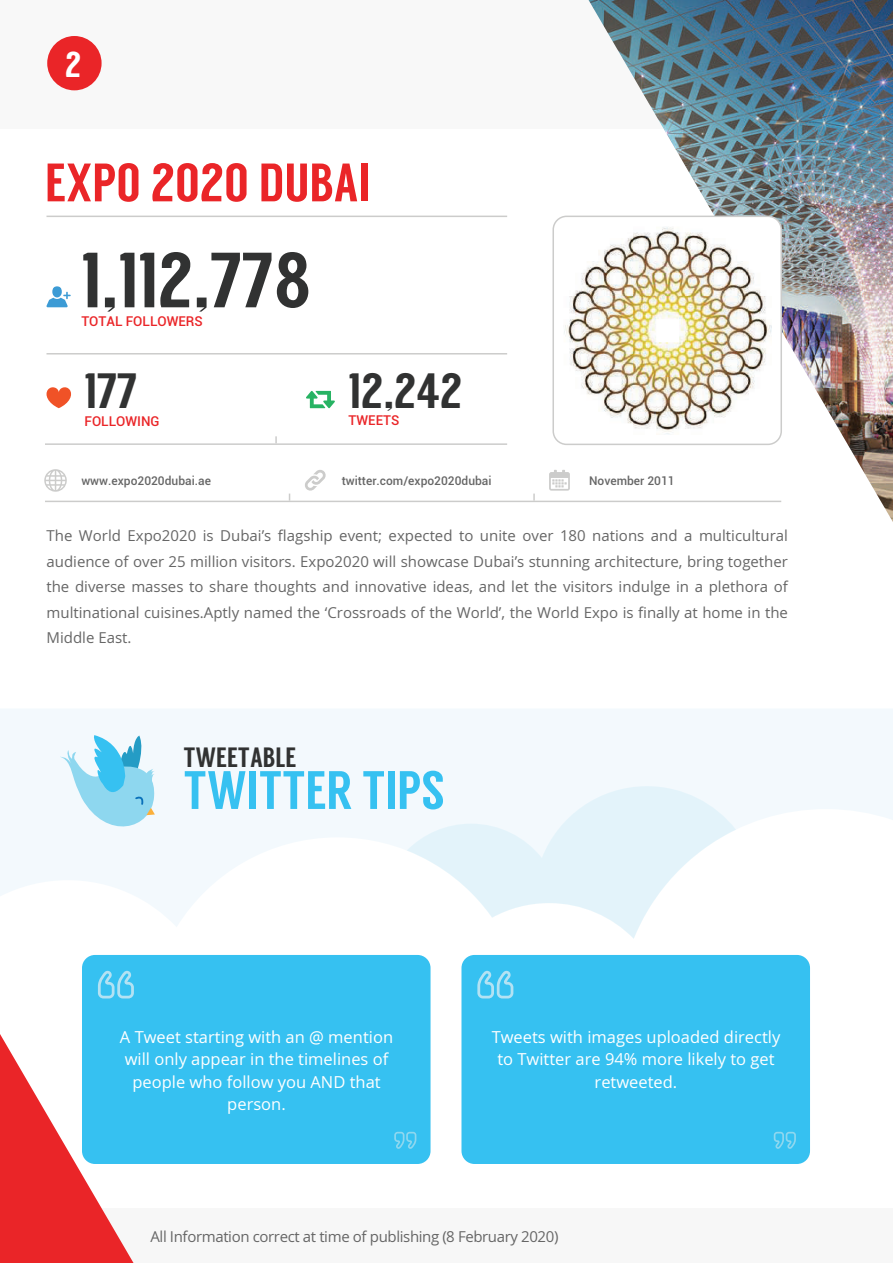
<style>
.page{position:relative;width:893px;height:1263px;background:#fff}
.page>*{position:absolute;margin:0;border:0;box-sizing:border-box;transform-origin:0 0}
.t1{font:78px "Langdon";color:#313232}
.t2{font:54px "Langdon";color:#ea2528}
.t3{font:54px "Langdon";color:#36c1f1}
.t4{font:49.5px "Langdon";color:#313232}
.t5{font:36px "Langdon";color:#fff}
.t6{font:27.9px "Langdon";color:#313232}
.t7{font:16.5px/22.5px "Open Sans";color:#fff;text-align:center}
.t8{font:15px/25.5px "Open Sans";letter-spacing:-.025em;color:#666;text-align:justify}
.t9{font:500 13.5px "Roboto";color:#ea2528}
.t10{font:500 12px "Roboto";color:#666}
</style>
<div class="page">
<div style="left:0;top:0;width:893px;height:129px;background:#f8f8f8"></div>
<div style="left:0;top:1208px;width:893px;height:55px;background:#f7f7f7"></div>
<img style="left:588px;top:0;width:305px;height:522px">
<svg style="left:0;top:1034px;width:134px;height:229px"></svg>
<hr style="left:46px;top:353px;width:461px;height:1px;background:#cccccb">
<hr style="left:46px;top:216px;width:461px;height:1px;background:#cccccb">
<hr style="left:45px;top:443px;width:462px;height:2px;background:#cccccb">
<svg style="left:275px;top:436px;width:2px;height:7px"></svg>
<hr style="left:45px;top:501px;width:736px;height:1px;background:#cccccb">
<svg style="left:533px;top:494px;width:2px;height:7px"></svg>
<img style="left:555px;top:216px;width:226px;height:228px">
<div style="left:552px;top:216px;width:230px;height:229px;border:2px solid #cccccb;border-radius:13px"></div>
<div style="left:47px;top:36px;width:55px;height:54px;background:#ea2528;border-radius:50%"></div>
<svg style="left:306px;top:391px;width:29px;height:17px"></svg>
<svg style="left:46px;top:387px;width:25px;height:21px"></svg>
<div style="left:52px;top:286px;width:10px;height:11px;background:#3c9bd5;border-radius:50%"></div>
<svg style="left:46px;top:292px;width:25px;height:15px"></svg>
<svg style="left:549px;top:470px;width:21px;height:21px"></svg>
<svg style="left:305px;top:470px;width:21px;height:21px"></svg>
<svg style="left:44px;top:469px;width:23px;height:23px"></svg>
<svg style="left:0;top:709px;width:893px;height:218px;fill:#f3f9fd"></svg>
<svg style="left:60px;top:735px;width:96px;height:106px"></svg>
<div style="left:82px;top:955px;width:348px;height:209px;background:#36c1f1;border-radius:13px"></div>
<svg style="left:98px;top:971px;width:36px;height:27px"></svg>
<svg style="left:394px;top:1132px;width:22px;height:17px"></svg>
<div style="left:461px;top:955px;width:349px;height:209px;background:#36c1f1;border-radius:13px"></div>
<svg style="left:477px;top:971px;width:36px;height:27px"></svg>
<svg style="left:774px;top:1132px;width:22px;height:17px"></svg>
<svg style="left:407px;top:786px;width:329px;height:153px"></svg>
<h3 class="t5" style="left:65px;top:44px;width:18px">2</h3>
<h2 class="t2" style="left:45px;top:151px;width:327px">EXPO 2020 DUBAI</h2>
<h1 class="t1" style="left:81px;top:235px;width:232px">1,112,778</h1>
<p class="t9" style="left:81px;top:312px;width:123px">TOTAL FOLLOWERS</p>
<h3 class="t4" style="left:349px;top:362px;width:115px">12,242</h3>
<h3 class="t4" style="left:85px;top:362px;width:54px">177</h3>
<p class="t9" style="left:85px;top:411px;width:77px">FOLLOWING</p>
<p class="t9" style="left:349px;top:411px;width:52px">TWEETS</p>
<p class="t10" style="left:81px;top:472px;width:131px">www.expo2020dubai.ae</p>
<p class="t10" style="left:342px;top:472px;width:151px">twitter.com/expo2020dubai</p>
<p class="t10" style="left:589px;top:472px;width:87px">November 2011</p>
<p class="t8" style="left:46px;top:523px;width:743px">The World Expo2020 is Dubai’s flagship event; expected to unite over 180 nations and a multicultural audience of over 25 million visitors. Expo2020 will showcase Dubai’s stunning architecture, bring together the diverse masses to share thoughts and innovative ideas, and let the visitors indulge in a plethora of multinational cuisines.Aptly named the ‘Crossroads of the World’, the World Expo is finally at home in the Middle East.</p>
<h3 class="t6" style="left:183px;top:741px;width:114px">TWEETABLE</h3>
<h2 class="t3" style="left:183px;top:759px;width:263px">TWITTER TIPS</h2>
<p class="t7" style="left:120px;top:1025px;width:275px">A Tweet starting with an @ mention will only appear in the timelines of people who follow you AND that person.</p>
<p class="t7" style="left:492px;top:1025px;width:290px">Tweets with images uploaded directly to Twitter are 94% more likely to get retweeted.</p>
<p class="t8" style="left:150px;top:1224px;width:410px">All Information correct at time of publishing (8 February 2020)</p>
</div>
